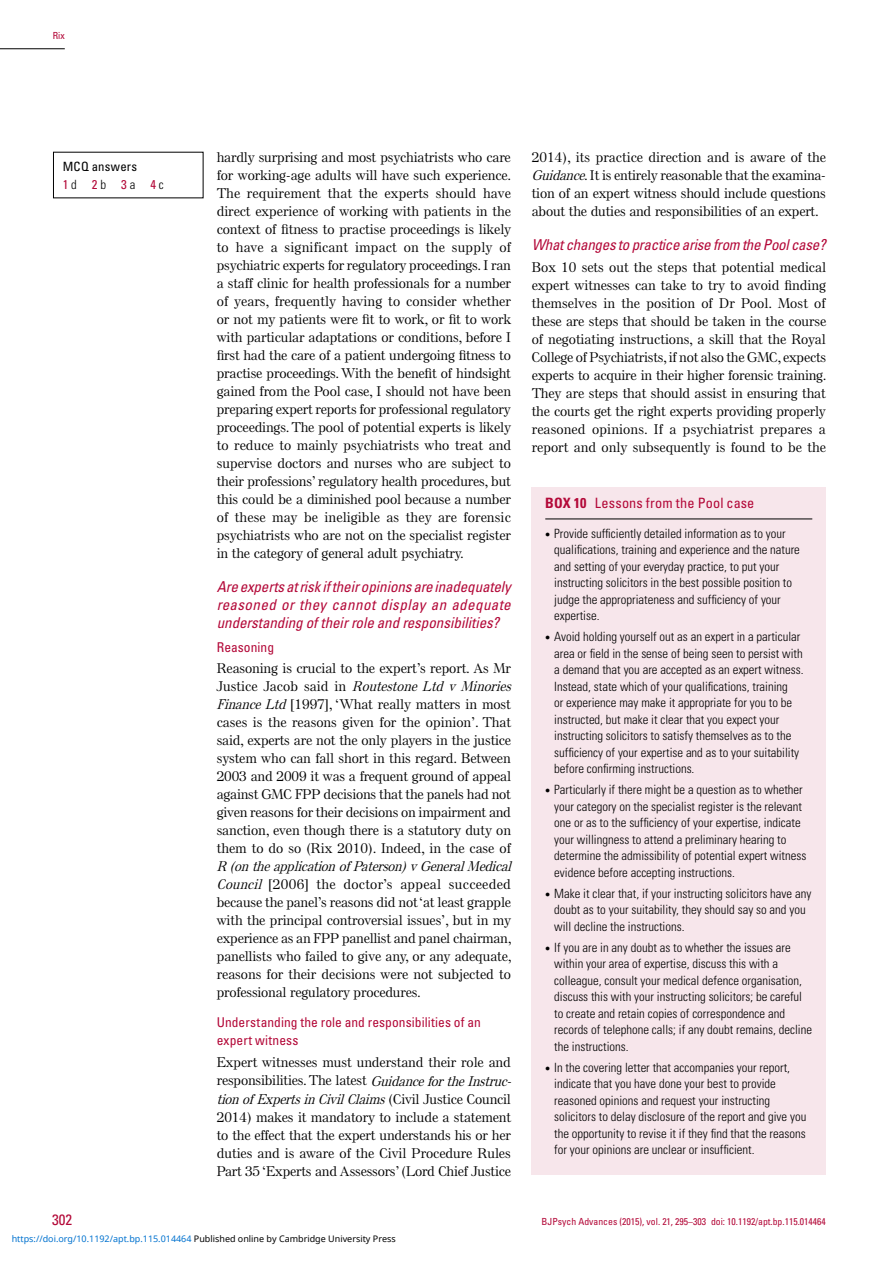
<style>
.page{position:relative;width:893px;height:1263px;background:#fff}
.page>*{position:absolute;margin:0;border:0;box-sizing:border-box;transform-origin:0 0}
.t1{font:italic condensed 15px/18px "Univers LT Std";letter-spacing:-.005em;color:#b30838;text-align:justify}
.t2{font:condensed 15px "Univers LT Std";color:#b30838}
.t3{font:condensed 14.25px "Univers LT Std";letter-spacing:.01em;color:#b30838}
.t4{font:500 13.5px/18px "Else NPL Std";letter-spacing:.005em;color:#000;text-align:justify}
.t5{font:condensed 13.5px/18px "Univers LT Std";letter-spacing:.005em;color:#b30838}
.t6{font:300 condensed 12.75px/16.5px "Univers LT Std";color:#000}
.t7{font:condensed 12.75px/18px "Univers LT Std";letter-spacing:.02em;color:#000}
.t8{font:condensed 9.75px "Univers LT Std";color:#b30838}
.t9{font:9px "Noto Sans";color:#0172cf}
.s1{color:#b30838}
.s2{font-weight:300}
.s3{font-style:italic}
.s4{font-weight:700}
.s5{font-family:"Newspaper Pi BT";font-weight:400;font-stretch:normal;font-size:7.5px}
.s6{color:#000}
</style>
<div class="page">
<hr style="left:0;top:49px;width:65px;height:1px;background:#000">
<div style="left:532px;top:487px;width:294px;height:688px;background:#f7e6eb"></div>
<hr style="left:545px;top:519px;width:267px;height:1px;background:#000">
<p class="t8" style="left:53px;top:30px;width:13px">Rix</p>
<p class="t7" style="left:63px;top:157px;width:103px">MCQ answers<br><span class="s1">1</span> <span class="s2">d</span><span class="s1">2</span> <span class="s2">b</span><span class="s1">3</span> <span class="s2">a</span><span class="s1">4</span> <span class="s2">c</span></p>
<p class="t4" style="left:217px;top:148px;width:296px">hardly surprising and most psychiatrists who care for working-age adults will have such experience.<br>The requirement that the experts should have direct experience of working with patients in the context of fitness to practise proceedings is likely to have a significant impact on the supply of psychiatric experts for regulatory proceedings. I ran a staff clinic for health professionals for a number of years, frequently having to consider whether or not my patients were fit to work, or fit to work with particular adaptations or conditions, before I first had the care of a patient undergoing fitness to practise proceedings. With the benefit of hindsight gained from the Pool case, I should not have been preparing expert reports for professional regulatory proceedings. The pool of potential experts is likely to reduce to mainly psychiatrists who treat and supervise doctors and nurses who are subject to their professions’ regulatory health procedures, but this could be a diminished pool because a number of these may be ineligible as they are forensic psychiatrists who are not on the specialist register in the category of general adult psychiatry.</p>
<p class="t1" style="left:217px;top:577px;width:296px">Are experts at risk if their opinions are inadequately reasoned or they cannot display an adequate understanding of their role and responsibilities?</p>
<p class="t5" style="left:217px;top:638px;width:59px">Reasoning</p>
<p class="t4" style="left:217px;top:659px;width:300px;text-align:left">Reasoning is crucial to the expert’s report. As Mr J u s t i c e J a c o b s a i d i n <span class="s3">Routestone Ltd v Minories FinanceLtd</span>[1997], ‘What really matters in most cases is the reasons given for the opinion’. That said, experts are not the only players in the justice system who can fall short in this regard. Between 2003 and 2009 it was a frequent ground of appeal against GMC FPP decisions that the panels had not given reasons for their decisions on impairment and sanction, even though there is a statutory duty on them to do so (Rix 2010). Indeed, in the case of</p>
<p class="t4" style="left:217px;top:857px;width:300px;text-align:left"><span class="s3">R (ontheapplicationofPaterson)vGeneralMedical Council</span> [2006] the doctor’s appeal succeeded because the panel’s reasons did not ‘at least grapple with the principal controversial issues’, but in my experience as an FPP panellist and panel chairman, panellists who failed to give any, or any adequate, reasons for their decisions were not subjected to professional regulatory procedures.</p>
<p class="t5" style="left:217px;top:1013px;width:265px">Understanding the role and responsibilities of an expert witness</p>
<p class="t4" style="left:217px;top:1054px;width:300px;text-align:left">Expert witnesses must understand their role and responsibilities. The latest <span class="s3">GuidancefortheInstruc&shy;tionofExpertsinCivilClaims</span>( C i v i l J u s t i c e C o u n c i l 2014) makes it mandatory to include a statement to the effect that the expert understands his or her duties and is aware of the Civil Procedure Rules Part 35 ‘Experts and Assessors’ (Lord Chief Justice</p>
<p class="t4" style="left:532px;top:148px;width:296px">2014), its practice direction and is aware of the <span class="s3">Guidance</span>. It is entirely reasonable that the examina&shy;tion of an expert witness should include questions about the duties and responsibilities of an expert.</p>
<p class="t1" style="left:532px;top:235px;width:295px">What changes to practice arise from the Pool case?</p>
<p class="t4" style="left:532px;top:259px;width:296px">Box 10 sets out the steps that potential medical expert witnesses can take to try to avoid finding themselves in the position of Dr Pool. Most of these are steps that should be taken in the course of negotiating instructions, a skill that the Royal College of Psychiatrists, if not also the GMC, expects experts to acquire in their higher forensic training.<br>They are steps that should assist in ensuring that the courts get the right experts providing properly reasoned opinions. If a psychiatrist prepares a report and only subsequently is found to be the</p>
<p class="t3" style="left:545px;top:494px;width:211px"><span class="s4">BOX 10</span> Lessons from the Pool case</p>
<p class="t6" style="left:554px;top:525px;width:247px;text-indent:-9px"><span class="s5">•</span> Provide sufficiently detailed information as to your qualifications, training and experience and the nature and setting of your everyday practice, to put your instructing solicitors in the best possible position to judge the appropriateness and sufficiency of your expertise.</p>
<p class="t6" style="left:554px;top:628px;width:251px;text-indent:-9px"><span class="s5">•</span> Avoid holding yourself out as an expert in a particular area or field in the sense of being seen to persist with a demand that you are accepted as an expert witness.<br>Instead, state which of your qualifications, training<br>or experience may make it appropriate for you to be instructed, but make it clear that you expect your instructing solicitors to satisfy themselves as to the sufficiency of your expertise and as to your suitability before confirming instructions.</p>
<p class="t6" style="left:554px;top:781px;width:254px;text-indent:-9px"><span class="s5">•</span> Particularly if there might be a question as to whether your category on the specialist register is the relevant one or as to the sufficiency of your expertise, indicate your willingness to attend a preliminary hearing to determine the admissibility of potential expert witness evidence before accepting instructions.</p>
<p class="t6" style="left:554px;top:885px;width:259px;text-indent:-9px"><span class="s5">•</span> Make it clear that, if your instructing solicitors have any doubt as to your suitability, they should say so and you will decline the instructions.</p>
<p class="t6" style="left:554px;top:939px;width:259px;text-indent:-9px"><span class="s5">•</span> If you are in any doubt as to whether the issues are within your area of expertise, discuss this with a colleague, consult your medical defence organisation, discuss this with your instructing solicitors; be careful to create and retain copies of correspondence and records of telephone calls; if any doubt remains, decline the instructions.</p>
<p class="t6" style="left:554px;top:1059px;width:254px;text-indent:-9px"><span class="s5">•</span> In the covering letter that accompanies your report, indicate that you have done your best to provide reasoned opinions and request your instructing solicitors to delay disclosure of the report and give you the opportunity to revise it if they find that the reasons for your opinions are unclear or insufficient.</p>
<p class="t2" style="left:52px;top:1210px;width:21px">302</p>
<p class="t8" style="left:542px;top:1216px;width:286px">BJPsych Advances (2015), vol. 21, 295–303 doi: 10.1192/apt.bp.115.014464</p>
<p class="t9" style="left:12px;top:1232px;width:386px">https://doi.org/10.1192/apt.bp.115.014464 <span class="s6">Published online by Cambridge University Press</span></p>
</div>
